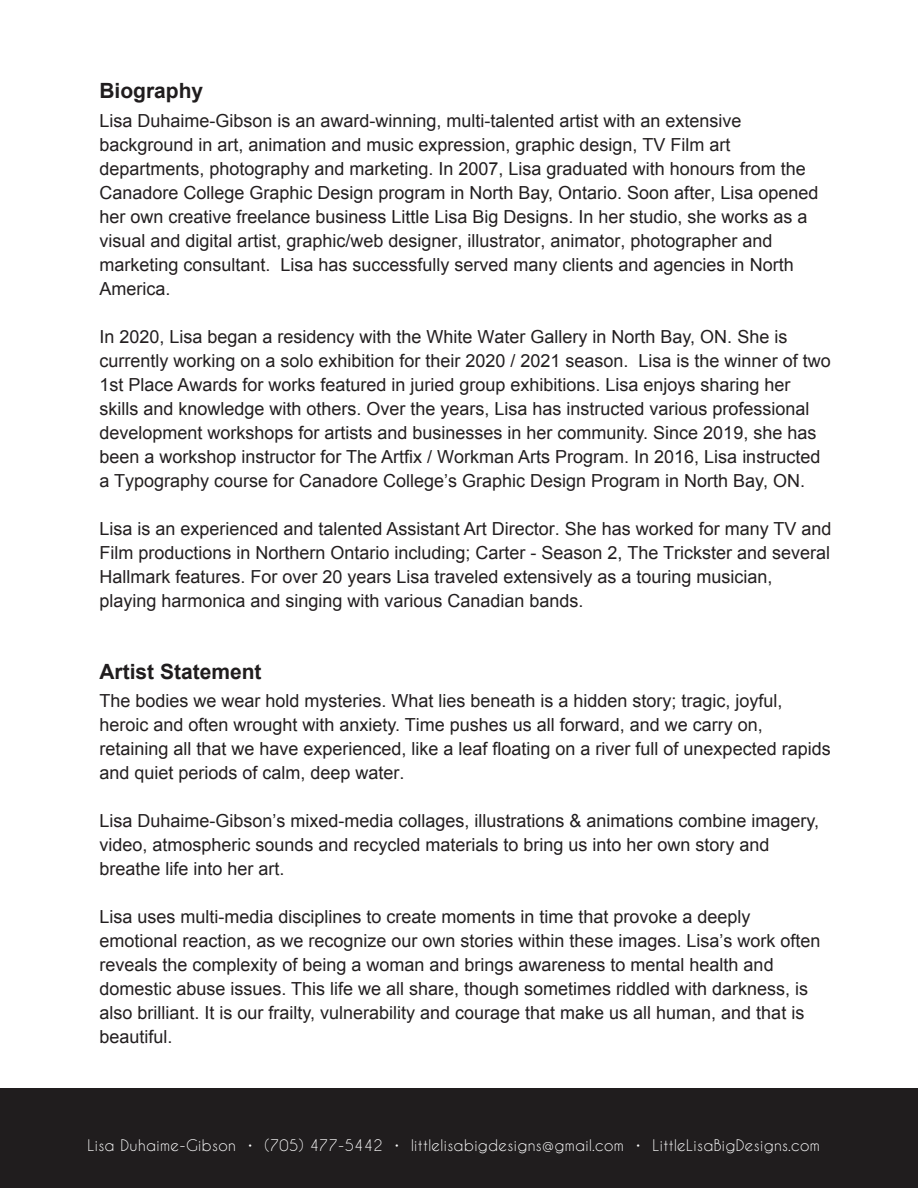
<style>
.page{position:relative;width:918px;height:1188px;background:#fff}
.page>*{position:absolute;margin:0;border:0;box-sizing:border-box;transform-origin:0 0}
.t1{font:700 21px "Arial";color:#201d1e}
.t2{font:18px/24px "Arial";color:#231f20}
.T4{font:15px "Caviar Dreams";letter-spacing:.025em;color:#fff}
</style>
<div class="page">
<div style="left:0;top:1089px;width:918px;height:99px;background:#201d1e"></div>
<p class="t1" style="left:99px;top:77px;width:105px">Biography</p>
<p class="t2" style="left:99px;top:108px;width:721px">Lisa Duhaime-Gibson is an award-winning, multi-talented artist with an extensive background in art, animation and music expression, graphic design, TV Film art departments, photography and marketing. In 2007, Lisa graduated with honours from the Canadore College Graphic Design program in North Bay, Ontario. Soon after, Lisa opened her own creative freelance business Little Lisa Big Designs. In her studio, she works as a visual and digital artist, graphic/web designer, illustrator, animator, photographer and marketing consultant. Lisa has successfully served many clients and agencies in North America.</p>
<p class="t2" style="left:99px;top:324px;width:733px">In 2020, Lisa began a residency with the White Water Gallery in North Bay, ON. She is currently working on a solo exhibition for their 2020 / 2021 season. Lisa is the winner of two 1st Place Awards for works featured in juried group exhibitions. Lisa enjoys sharing her skills and knowledge with others. Over the years, Lisa has instructed various professional development workshops for artists and businesses in her community. Since 2019, she has been a workshop instructor for The Artfix / Workman Arts Program. In 2016, Lisa instructed a Typography course for Canadore College’s Graphic Design Program in North Bay, ON.</p>
<p class="t2" style="left:99px;top:516px;width:734px">Lisa is an experienced and talented Assistant Art Director. She has worked for many TV and Film productions in Northern Ontario including; Carter - Season 2, The Trickster and several Hallmark features. For over 20 years Lisa traveled extensively as a touring musician, playing harmonica and singing with various Canadian bands.</p>
<p class="t1" style="left:99px;top:657px;width:164px">Artist Statement</p>
<p class="t2" style="left:99px;top:689px;width:733px">The bodies we wear hold mysteries. What lies beneath is a hidden story; tragic, joyful, heroic and often wrought with anxiety. Time pushes us all forward, and we carry on, retaining all that we have experienced, like a leaf floating on a river full of unexpected rapids and quiet periods of calm, deep water.</p>
<p class="t2" style="left:99px;top:809px;width:721px">Lisa Duhaime-Gibson’s mixed-media collages, illustrations &amp; animations combine imagery, video, atmospheric sounds and recycled materials to bring us into her own story and breathe life into her art.</p>
<p class="t2" style="left:99px;top:905px;width:723px">Lisa uses multi-media disciplines to create moments in time that provoke a deeply emotional reaction, as we recognize our own stories within these images. Lisa’s work often reveals the complexity of being a woman and brings awareness to mental health and domestic abuse issues. This life we all share, though sometimes riddled with darkness, is also brilliant. It is our frailty, vulnerability and courage that make us all human, and that is beautiful.</p>
<p class="T4" style="left:87px;top:1137px;width:734px">Lisa Duhaime-Gibson • (705) 477-5442 • littlelisabigdesigns@gmail.com • LittleLisaBigDesigns.com</p>
</div>
